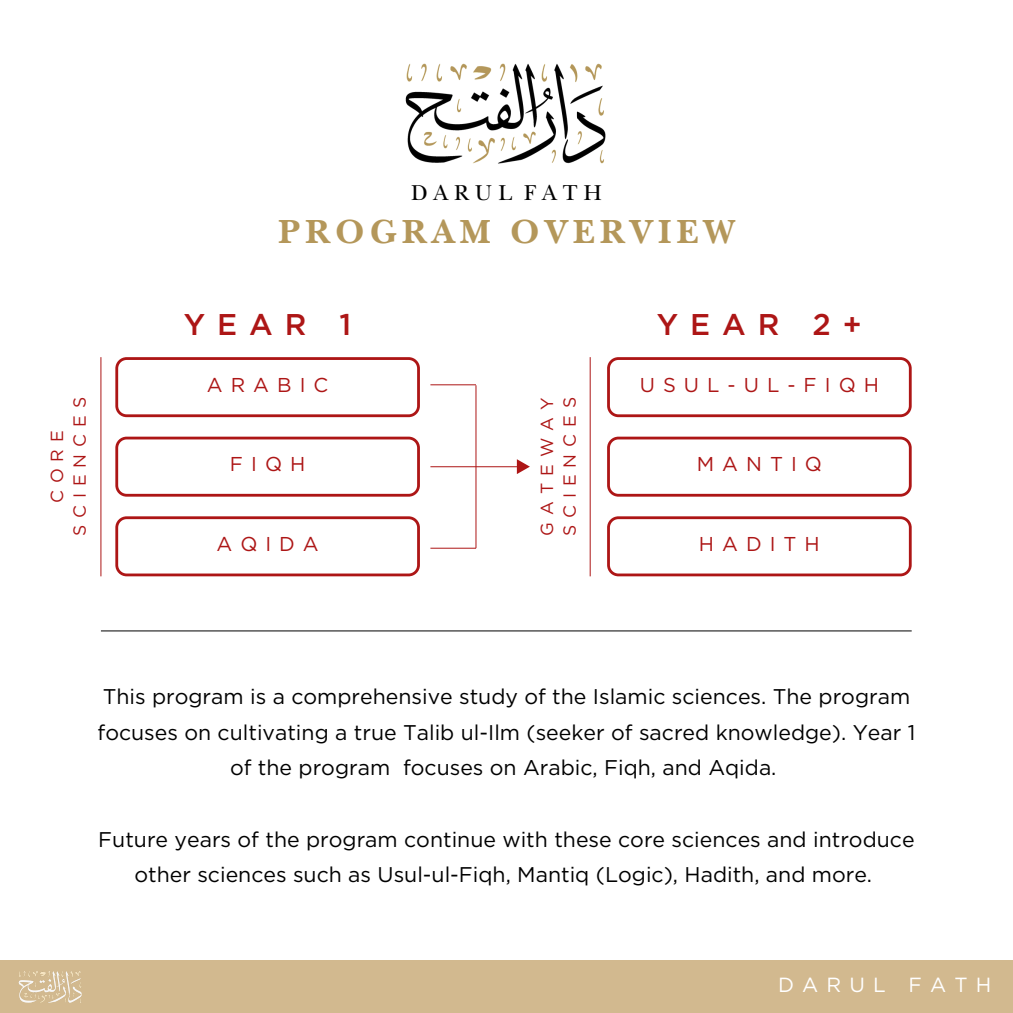
<style>
.page{position:relative;width:1013px;height:1013px;background:#fff}
.page>*{position:absolute;margin:0;border:0;box-sizing:border-box;transform-origin:0 0}
.t1{font:700 35px "New Baskerville ITC Pro";letter-spacing:.15em;color:#b4975a}
.t2{font:500 30px "Gotham";letter-spacing:.4em;color:#ad1616}
.t3{font:22.5px "New Baskerville";letter-spacing:.26em;color:#000}
.t4{font:21.25px/35.6px "Gotham";color:#000;text-align:center}
.t5{font:20.5px "Gotham";letter-spacing:.4em;color:#fff}
.t6{font:20px "Gotham";letter-spacing:.4em;color:#ad1616}
.t7{font:17.5px/22.5px "Gotham";letter-spacing:.4em;color:#ad1616}
</style>
<div class="page">
<div style="left:0;top:960px;width:1012px;height:52px;background:#d2b98f"></div>
<img style="left:18px;top:971px;width:64px;height:32px">
<img style="left:405px;top:63px;width:201px;height:101px">
<svg style="left:115px;top:357px;width:305px;height:60px"></svg>
<svg style="left:607px;top:357px;width:304px;height:60px"></svg>
<svg style="left:115px;top:436px;width:305px;height:60px"></svg>
<svg style="left:607px;top:436px;width:304px;height:60px"></svg>
<svg style="left:115px;top:516px;width:305px;height:60px"></svg>
<svg style="left:607px;top:516px;width:304px;height:60px"></svg>
<hr style="left:430px;top:384px;width:46px;height:1px;background:#ad1616">
<hr style="left:430px;top:547px;width:46px;height:1px;background:#ad1616">
<hr style="left:430px;top:466px;width:89px;height:1px;background:#ad1616">
<hr style="left:475px;top:385px;width:1px;height:163px;background:#ad1616">
<hr style="left:100px;top:357px;width:1px;height:219px;background:#ad1616">
<hr style="left:589px;top:357px;width:1px;height:219px;background:#ad1616">
<svg style="left:517px;top:459px;width:13px;height:15px"></svg>
<hr style="left:101px;top:630px;width:810px;height:1px;background:#000">
<h5 class="t7" style="left:47px;top:536px;width:141px;text-align:center;rotate:-90deg">CORE<br>SCIENCES</h5>
<p class="t3" style="left:411px;top:180px;width:192px">DARUL FATH</p>
<h1 class="t1" style="left:278px;top:219px;width:457px">PROGRAM OVERVIEW</h1>
<h5 class="t2" style="left:184px;top:311px;width:169px">YEAR 1</h5>
<h5 class="t2" style="left:656px;top:311px;width:207px">YEAR 2+</h5>
<p class="t6" style="left:207px;top:376px;width:123px">ARABIC</p>
<h2 class="t6" style="left:639px;top:376px;width:241px">USUL-UL-FIQH</h2>
<h2 class="t7" style="left:536px;top:536px;width:141px;rotate:-90deg">GATEWAY<br>SCIENCES</h2>
<h5 class="t6" style="left:230px;top:455px;width:77px">FIQH</h5>
<h5 class="t6" style="left:697px;top:455px;width:127px">MANTIQ</h5>
<h5 class="t6" style="left:216px;top:535px;width:104px">AQIDA</h5>
<p class="t6" style="left:699px;top:535px;width:122px">HADITH</p>
<h4 class="t4" style="left:98px;top:679px;width:819px">This program is a comprehensive study of the Islamic sciences. The program focuses on cultivating a true Talib ul-Ilm (seeker of sacred knowledge). Year 1 of the program focuses on Arabic, Fiqh, and Aqida.</h4>
<h4 class="t4" style="left:98px;top:822px;width:817px">Future years of the program continue with these core sciences and introduce other sciences such as Usul-ul-Fiqh, Mantiq (Logic), Hadith, and more.</h4>
<p class="t5" style="left:778px;top:975px;width:215px">DARUL FATH</p>
</div>
